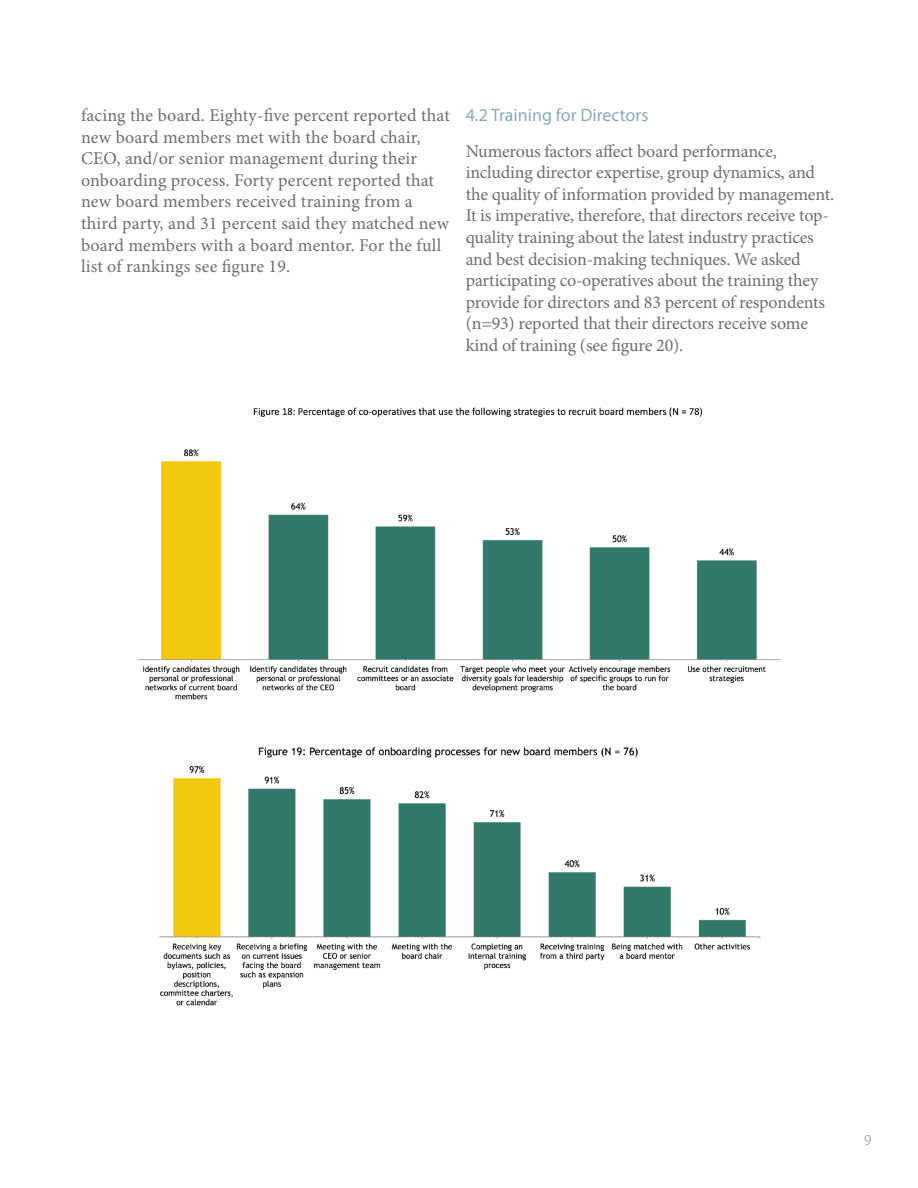
<style>
.page{position:relative;width:918px;height:1188px;background:#fff}
.page>*{position:absolute;margin:0;border:0;box-sizing:border-box;transform-origin:0 0}
.t1{font:18px/21.6px "Minion Pro";letter-spacing:-.005em;color:#6d6e71}
.t2{font:18px "Myriad Pro";color:#8ba8bb}
.t3{font:300 15px "Myriad Pro";color:#808285}
</style>
<div class="page">
<img style="left:137px;top:407px;width:644px;height:293px">
<img style="left:159px;top:747px;width:602px;height:259px">
<p class="t1" style="left:81px;top:105px;width:370px">facing the board. Eighty-five percent reported that new board members met with the board chair, CEO, and/or senior management during their onboarding process. Forty percent reported that new board members received training from a third party, and 31 percent said they matched new board members with a board mentor. For the full list of rankings see figure 19.</p>
<p class="t2" style="left:466px;top:104px;width:184px">4.2 Training for Directors</p>
<p class="t1" style="left:466px;top:140px;width:370px">Numerous factors affect board performance, including director expertise, group dynamics, and the quality of information provided by management.<br>It is imperative, therefore, that directors receive top&shy;quality training about the latest industry practices and best decision-making techniques. We asked participating co-operatives about the training they provide for directors and 83 percent of respondents (n=93) reported that their directors receive some kind of training (see figure 20).</p>
<p class="t3" style="left:864px;top:1131px;width:9px">9</p>
</div>
